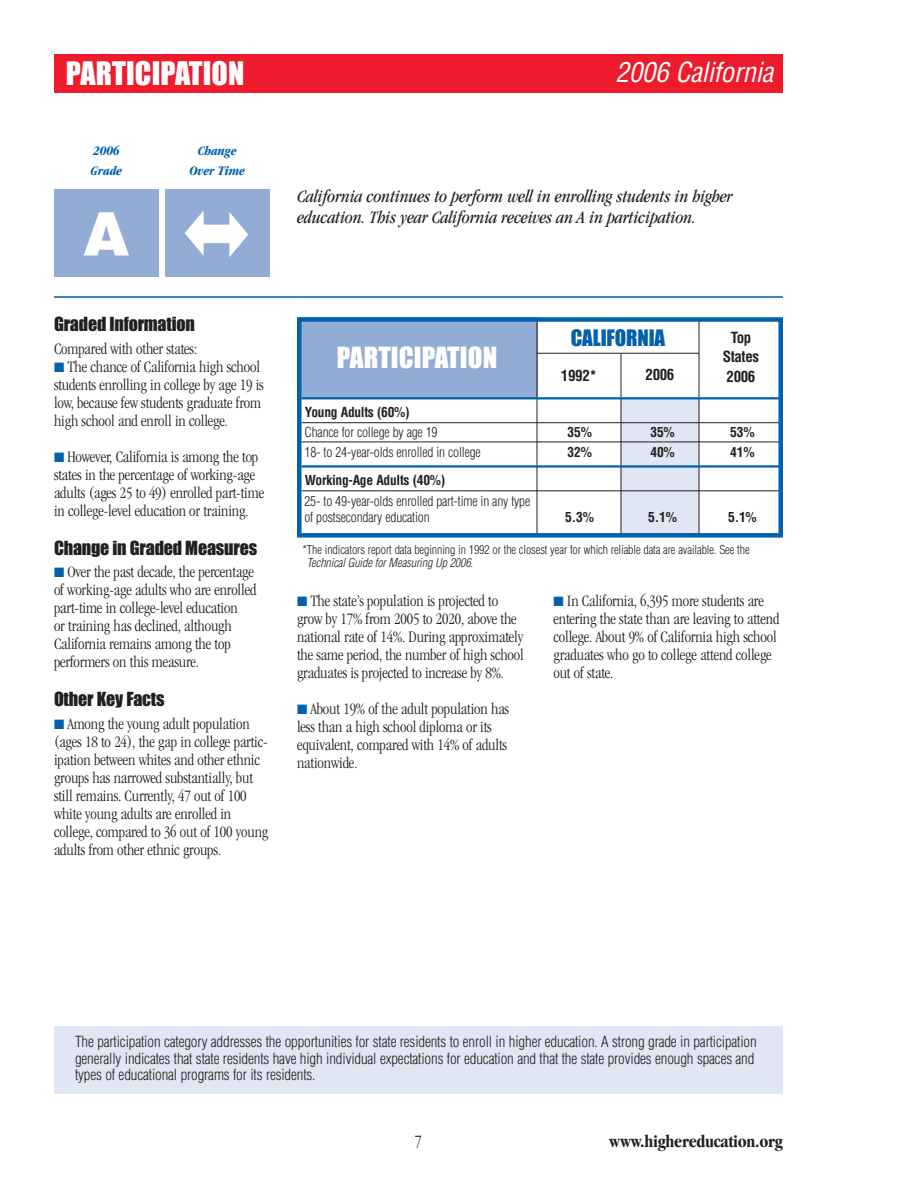
<style>
.page{position:relative;width:918px;height:1188px;background:#fff}
.page>*{position:absolute;margin:0;border:0;box-sizing:border-box;transform-origin:0 0}
.t1{font:900 60px "Helvetica";color:#fff}
.t2{font:30px "Impact";letter-spacing:.005em;color:#fff}
.t3{font:italic condensed 27px "Helvetica";letter-spacing:-.01em;color:#fff}
.t4{font:27px "Impact";letter-spacing:.005em;color:#fff}
.t5{font:21px "Impact";letter-spacing:-.005em;color:#0161aa}
.t6{font:italic condensed 18px/21px "Garamond";letter-spacing:-.01em;color:#231f20}
.t7{font:18px "Impact";letter-spacing:-.01em;color:#231f20}
.t8{font:700 condensed 18px "Garamond";letter-spacing:-.015em;color:#231f20}
.t9{font:300 condensed 18px "Garamond";color:#231f20}
.t10{font:300 condensed 16.5px/18px "Garamond";letter-spacing:-.01em;color:#231f20}
.t11{font:300 condensed 15px/16.5px "Helvetica";letter-spacing:-.01em;color:#231f20}
.t12{font:700 condensed 15px/19.5px "Helvetica";letter-spacing:-.025em;color:#231f20;text-align:center}
.t13{font:300 condensed 13.5px/16.2px "Helvetica";letter-spacing:-.015em;color:#231f20}
.t14{font:700 condensed 13.5px "Helvetica";letter-spacing:-.02em;color:#231f20}
.t15{font:italic 700 condensed 13.5px/19.5px "Garamond";letter-spacing:-.01em;color:#0161aa}
.t16{font:300 condensed 12px/13.5px "Helvetica";letter-spacing:-.01em;color:#231f20}
.s1{color:#0161aa}
.s2{font-style:italic}
</style>
<div class="page">
<div style="left:297px;top:317px;width:240px;height:81px;background:#93acd6"></div>
<hr style="left:537px;top:320px;width:1px;height:215px;background:#231f20">
<div style="left:54px;top:54px;width:729px;height:39px;background:#ee1b2c"></div>
<div style="left:621px;top:398px;width:78px;height:138px;background:#e0e6f3"></div>
<hr style="left:537px;top:353px;width:162px;height:1px;background:#231f20">
<hr style="left:699px;top:319px;width:1px;height:216px;background:#231f20">
<hr style="left:621px;top:353px;width:1px;height:182px;background:#231f20">
<hr style="left:301px;top:397px;width:480px;height:2px;background:#0161aa">
<hr style="left:301px;top:422px;width:480px;height:1px;background:#231f20">
<hr style="left:301px;top:442px;width:480px;height:1px;background:#231f20">
<hr style="left:301px;top:465px;width:480px;height:3px;background:#0161aa">
<hr style="left:301px;top:491px;width:480px;height:1px;background:#231f20">
<div style="left:54px;top:1026px;width:729px;height:68px;background:#e0e6f3"></div>
<div style="left:297px;top:317px;width:486px;height:221px;border:4px solid #0161aa"></div>
<hr style="left:54px;top:296px;width:729px;height:2px;background:#0161aa">
<div style="left:165px;top:189px;width:105px;height:88px;background:#93acd6"></div>
<svg style="left:185px;top:210px;width:63px;height:47px"></svg>
<div style="left:54px;top:189px;width:105px;height:87px;background:#93acd6"></div>
<h2 class="t2" style="left:66px;top:64px;width:180px">PARTICIPATION</h2>
<h3 class="t3" style="left:615px;top:62px;width:160px">2006 California</h3>
<p class="t15" style="left:91px;top:142px;width:33px">2006<br>Grade</p>
<p class="t15" style="left:190px;top:143px;width:57px;text-align:center">Change<br>Over Time</p>
<h1 class="t1" style="left:83px;top:212px;width:48px">A</h1>
<p class="t7" style="left:54px;top:319px;width:142px">Graded Information</p>
<p class="t10" style="left:54px;top:341px;width:145px">Compared with other states:</p>
<p class="t10" style="left:54px;top:359px;width:211px"><span class="s1">■</span> The chance of California high school students enrolling in college by age 19 is low, because few students graduate from high school and enroll in college.</p>
<p class="t10" style="left:54px;top:449px;width:212px"><span class="s1">■</span> However, California is among the top states in the percentage of working-age adults (ages 25 to 49) enrolled part-time in college-level education or training.</p>
<p class="t7" style="left:54px;top:542px;width:205px">Change in Graded Measures</p>
<p class="t10" style="left:54px;top:564px;width:204px"><span class="s1">■</span> Over the past decade, the percentage of working-age adults who are enrolled part-time in college-level education<br>or training has declined, although California remains among the top performers on this measure.</p>
<p class="t7" style="left:54px;top:694px;width:112px">Other Key Facts</p>
<p class="t10" style="left:54px;top:716px;width:216px"><span class="s1">■</span> Among the young adult population (ages 18 to 24), the gap in college partic&shy;ipation between whites and other ethnic groups has narrowed substantially, but still remains. Currently, 47 out of 100 white young adults are enrolled in college, compared to 36 out of 100 young adults from other ethnic groups.</p>
<p class="t6" style="left:297px;top:187px;width:437px">California continues to perform well in enrolling students in higher education. This year California receives an A in participation.</p>
<h3 class="t4" style="left:337px;top:349px;width:162px">PARTICIPATION</h3>
<p class="t5" style="left:571px;top:331px;width:96px">CALIFORNIA</p>
<p class="t12" style="left:723px;top:329px;width:38px">Top<br>States</p>
<p class="t12" style="left:561px;top:367px;width:37px">1992*</p>
<p class="t12" style="left:646px;top:367px;width:30px">2006</p>
<p class="t12" style="left:727px;top:368px;width:30px">2006</p>
<p class="t14" style="left:305px;top:407px;width:106px">Young Adults (60%)</p>
<p class="t13" style="left:304px;top:426px;width:135px">Chance for college by age 19</p>
<p class="t14" style="left:567px;top:427px;width:26px">35%</p>
<p class="t14" style="left:650px;top:427px;width:26px">35%</p>
<p class="t14" style="left:730px;top:427px;width:26px">53%</p>
<p class="t13" style="left:305px;top:445px;width:178px">18- to 24-year-olds enrolled in college</p>
<p class="t14" style="left:567px;top:447px;width:26px">32%</p>
<p class="t14" style="left:650px;top:447px;width:26px">40%</p>
<p class="t14" style="left:730px;top:447px;width:26px">41%</p>
<p class="t14" style="left:305px;top:475px;width:142px">Working-Age Adults (40%)</p>
<p class="t13" style="left:304px;top:494px;width:227px">25- to 49-year-olds enrolled part-time in any type of postsecondary education</p>
<p class="t14" style="left:565px;top:512px;width:30px">5.3%</p>
<p class="t14" style="left:648px;top:512px;width:30px">5.1%</p>
<p class="t14" style="left:728px;top:512px;width:30px">5.1%</p>
<p class="t16" style="left:307px;top:543px;width:444px;text-indent:-4px">*The indicators report data beginning in 1992 or the closest year for which reliable data are available. See the<br><span class="s2">Technical Guide for Measuring Up 2006</span>.</p>
<p class="t10" style="left:297px;top:593px;width:228px"><span class="s1">■</span> The state’s population is projected to grow by 17% from 2005 to 2020, above the national rate of 14%. During approximately the same period, the number of high school graduates is projected to increase by 8%.</p>
<p class="t10" style="left:297px;top:701px;width:214px"><span class="s1">■</span> About 19% of the adult population has less than a high school diploma or its equivalent, compared with 14% of adults nationwide.</p>
<p class="t10" style="left:554px;top:593px;width:227px"><span class="s1">■</span> In California, 6,395 more students are entering the state than are leaving to attend college. About 9% of California high school graduates who go to college attend college out of state.</p>
<p class="t11" style="left:75px;top:1035px;width:683px">The participation category addresses the opportunities for state residents to enroll in higher education. A strong grade in participation generally indicates that state residents have high individual expectations for education and that the state provides enough spaces and types of educational programs for its residents.</p>
<p class="t9" style="left:415px;top:1134px;width:9px">7</p>
<p class="t8" style="left:609px;top:1134px;width:175px">www.highereducation.org</p>
</div>
